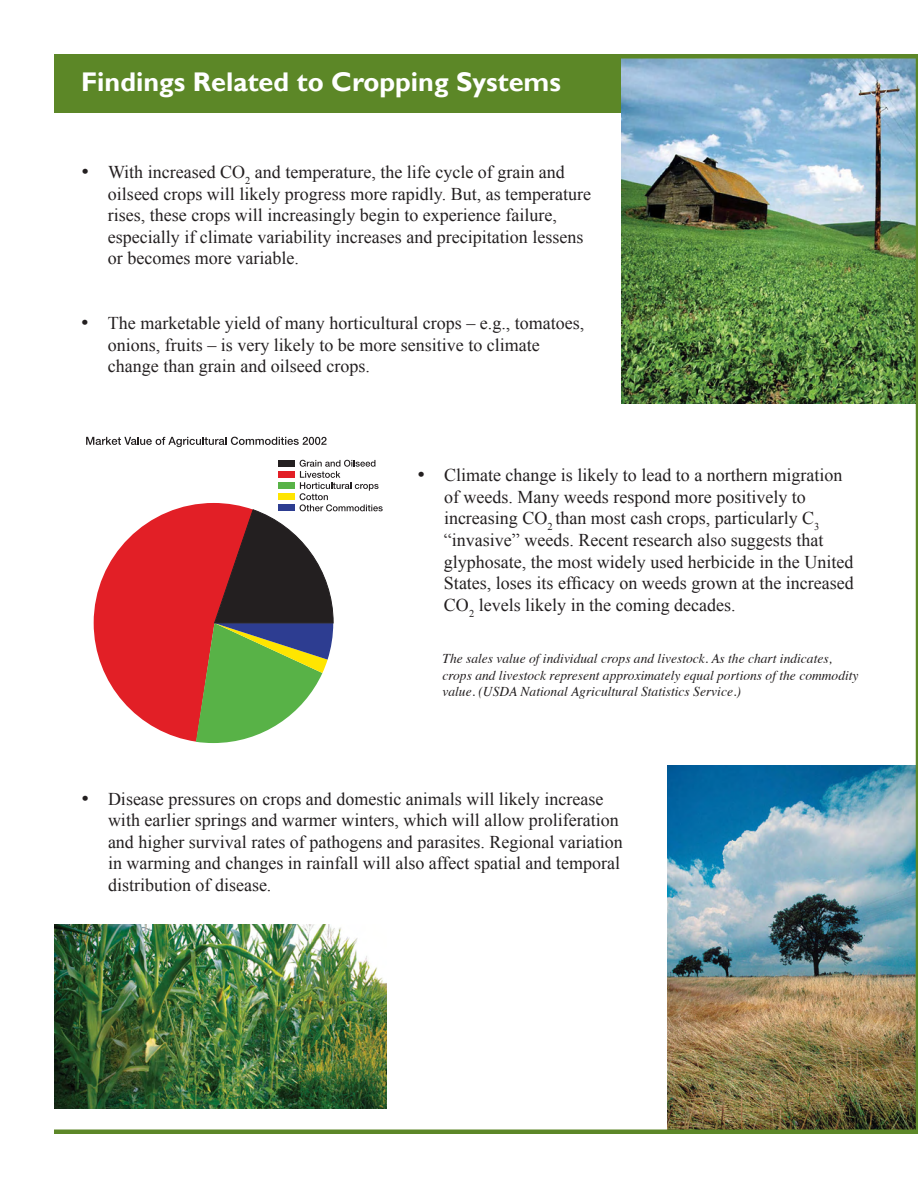
<style>
.page{position:relative;width:918px;height:1188px;background:#fff}
.page>*{position:absolute;margin:0;border:0;box-sizing:border-box;transform-origin:0 0}
.t1{font:700 27px "Gill Sans";color:#fff}
.t2{font:18px/21.6px "Times New Roman";color:#231f20}
.t3{font:italic 13.5px/16.2px "Times";color:#231f20}
</style>
<div class="page">
<div style="left:54px;top:54px;width:584px;height:58px;background:#5c8727"></div>
<img style="left:622px;top:58px;width:294px;height:345px">
<hr style="left:54px;top:54px;width:864px;height:4px;background:#5c8727">
<img style="left:54px;top:924px;width:333px;height:184px">
<svg style="left:94px;top:460px;width:289px;height:283px"></svg>
<svg style="left:86px;top:437px;width:241px;height:10px"></svg>
<div style="left:279px;top:460px;width:16px;height:6px;background:#231f20"></div>
<div style="left:279px;top:471px;width:16px;height:7px;background:#e21f26"></div>
<div style="left:279px;top:482px;width:16px;height:7px;background:#58b247"></div>
<div style="left:279px;top:494px;width:16px;height:6px;background:#ffe500"></div>
<div style="left:279px;top:505px;width:16px;height:6px;background:#2d3d91"></div>
<img style="left:668px;top:765px;width:248px;height:365px">
<hr style="left:54px;top:1130px;width:864px;height:4px;background:#5c8727">
<hr style="left:916px;top:54px;width:2px;height:1080px;background:#5c8727">
<p class="t1" style="left:81px;top:65px;width:482px">Findings Related to Cropping Systems</p>
<p class="t2" style="left:108px;top:161px;width:485px;text-indent:-27px">• With increased CO<sub>2</sub> and temperature, the life cycle of grain and oilseed crops will likely progress more rapidly. But, as temperature rises, these crops will increasingly begin to experience failure, especially if climate variability increases and precipitation lessens or becomes more variable.</p>
<p class="t2" style="left:108px;top:312px;width:478px;text-indent:-27px">• The marketable yield of many horticultural crops – e.g., tomatoes, onions, fruits – is very likely to be more sensitive to climate change than grain and oilseed crops.</p>
<p class="t2" style="left:444px;top:464px;width:411px;text-indent:-27px">• Climate change is likely to lead to a northern migration of weeds. Many weeds respond more positively to increasing CO<sub>2</sub> than most cash crops, particularly C<sub>3 </sub>“invasive” weeds. Recent research also suggests that glyphosate, the most widely used herbicide in the United States, loses its efficacy on weeds grown at the increased CO<sub>2</sub> levels likely in the coming decades.</p>
<p class="t3" style="left:442px;top:650px;width:418px">The sales value of individual crops and livestock. As the chart indicates, crops and livestock represent approximately equal portions of the commodity value. (USDA National Agricultural Statistics Service.)</p>
<p class="t2" style="left:108px;top:788px;width:516px;text-indent:-27px">• Disease pressures on crops and domestic animals will likely increase with earlier springs and warmer winters, which will allow proliferation and higher survival rates of pathogens and parasites. Regional variation in warming and changes in rainfall will also affect spatial and temporal distribution of disease.</p>
</div>
